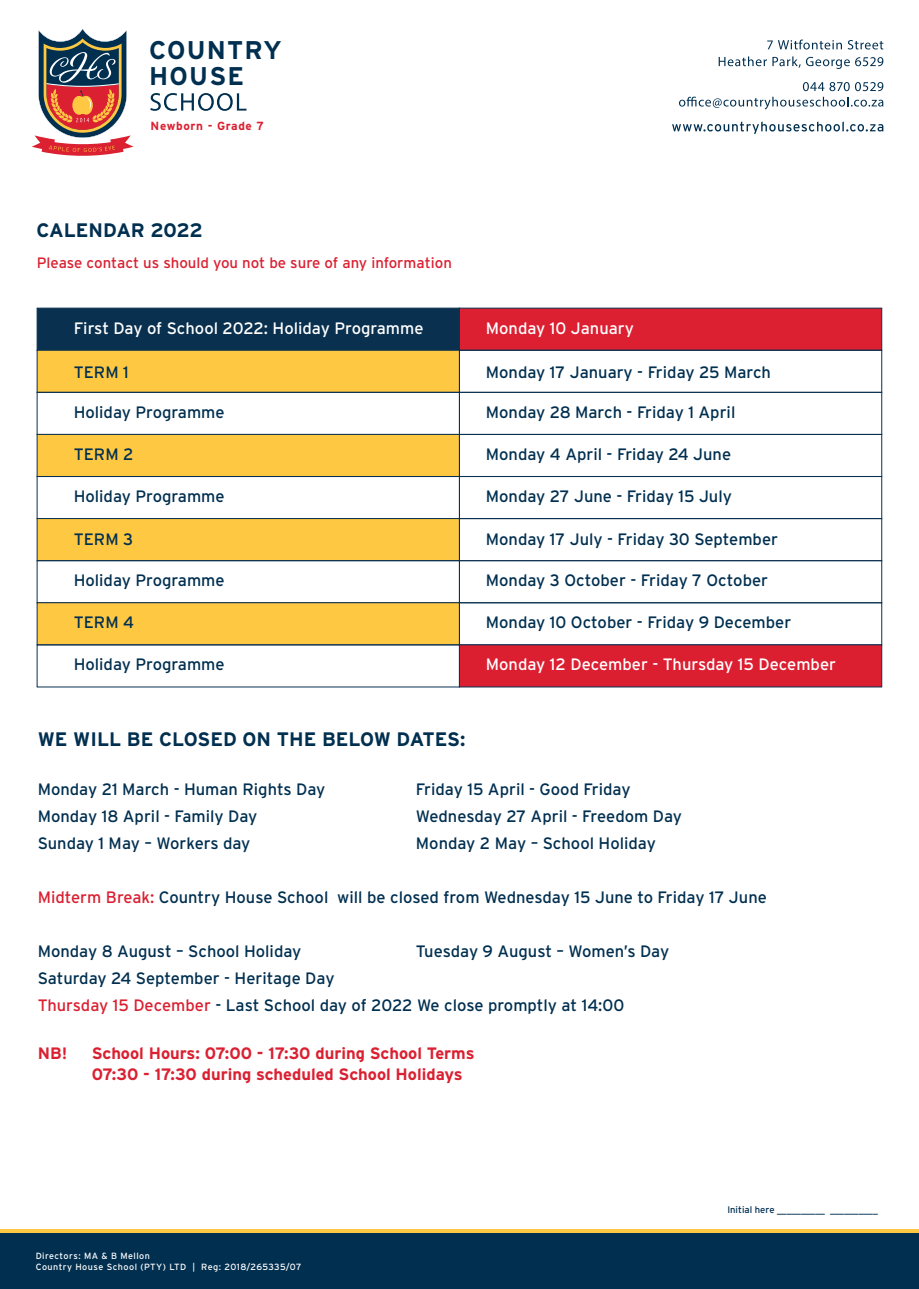
<style>
.page{position:relative;width:919px;height:1289px;background:#fff}
.page>*{position:absolute;margin:0;border:0;box-sizing:border-box;transform-origin:0 0}
.t1{font:700 25.65px/26px "Interstate";letter-spacing:.05em;color:#002f50}
.t2{font:700 19.5px "Interstate";color:#002f50}
.t3{font:16.5px/27px "Interstate";color:#002f50}
.t4{font:16.5px "Interstate";color:#fff}
.t5{font:700 16.5px/21px "Interstate";color:#da2031}
.t6{font:15px "Interstate";color:#da2031}
.t7{font:700 11.85px "Interstate";letter-spacing:.05em;color:#da2031}
.t8{font:9.6px "Interstate";color:#002f50}
.t9{font:9px/10.8px "Interstate";letter-spacing:.05em;color:#fff}
.s1{color:#da2031}
</style>
<div class="page">
<svg style="left:767px;top:40px;width:74px;height:9px"></svg>
<svg style="left:847px;top:40px;width:36px;height:9px"></svg>
<svg style="left:718px;top:56px;width:48px;height:10px"></svg>
<svg style="left:772px;top:56px;width:77px;height:13px"></svg>
<svg style="left:855px;top:57px;width:28px;height:9px"></svg>
<svg style="left:802px;top:82px;width:81px;height:9px"></svg>
<svg style="left:679px;top:97px;width:204px;height:12px"></svg>
<svg style="left:672px;top:121px;width:211px;height:13px"></svg>
<div style="left:37px;top:308px;width:423px;height:42px;background:#09304f;border:1px solid #0a304f"></div>
<div style="left:37px;top:350px;width:423px;height:43px;background:#fec843;border:1px solid #0a304f"></div>
<div style="left:37px;top:392px;width:423px;height:43px;border:1px solid #0a304f"></div>
<div style="left:37px;top:434px;width:423px;height:43px;background:#fec843;border:1px solid #0a304f"></div>
<div style="left:37px;top:476px;width:423px;height:43px;border:1px solid #0a304f"></div>
<div style="left:37px;top:518px;width:423px;height:43px;background:#fec843;border:1px solid #0a304f"></div>
<div style="left:37px;top:560px;width:423px;height:43px;border:1px solid #0a304f"></div>
<div style="left:37px;top:602px;width:423px;height:43px;background:#fec843;border:1px solid #0a304f"></div>
<div style="left:37px;top:644px;width:423px;height:43px;border:1px solid #0a304f"></div>
<div style="left:459px;top:308px;width:423px;height:42px;background:#dc1f31"></div>
<div style="left:459px;top:350px;width:423px;height:43px;border:1px solid #0a304f"></div>
<div style="left:459px;top:392px;width:423px;height:43px;border:1px solid #0a304f"></div>
<div style="left:459px;top:434px;width:423px;height:43px;border:1px solid #0a304f"></div>
<div style="left:459px;top:476px;width:423px;height:43px;border:1px solid #0a304f"></div>
<div style="left:459px;top:518px;width:423px;height:43px;border:1px solid #0a304f"></div>
<div style="left:459px;top:560px;width:423px;height:43px;border:1px solid #0a304f"></div>
<div style="left:459px;top:602px;width:423px;height:43px;border:1px solid #0a304f"></div>
<div style="left:459px;top:644px;width:423px;height:43px;background:#dc1e31;border:1px solid #0a304f"></div>
<div style="left:0;top:1229px;width:918px;height:55px;background:#fec843"></div>
<div style="left:0;top:1233px;width:918px;height:55px;background:#002f50"></div>
<svg style="left:150px;top:93px;width:96px;height:18px"></svg>
<svg style="left:32px;top:29px;width:101px;height:127px"></svg>
<h1 class="t1" style="left:149px;top:36px;width:134px">COUNTRY<br>HOUSE</h1>
<p class="t7" style="left:151px;top:119px;width:115px">Newborn - Grade 7</p>
<p class="t2" style="left:36px;top:219px;width:168px">CALENDAR 2022</p>
<p class="t6" style="left:37px;top:254px;width:416px">Please contact us should you not be sure of any information</p>
<p class="t4" style="left:74px;top:319px;width:351px">First Day of School 2022: Holiday Programme</p>
<p class="t4" style="left:486px;top:319px;width:150px">Monday 10 January</p>
<p class="t3" style="left:74px;top:358px;width:57px">TERM 1</p>
<p class="t3" style="left:486px;top:358px;width:287px">Monday 17 January - Friday 25 March</p>
<p class="t3" style="left:74px;top:398px;width:152px">Holiday Programme</p>
<p class="t3" style="left:486px;top:398px;width:251px">Monday 28 March - Friday 1 April</p>
<p class="t3" style="left:74px;top:440px;width:61px">TERM 2</p>
<p class="t3" style="left:486px;top:440px;width:247px">Monday 4 April - Friday 24 June</p>
<p class="t3" style="left:74px;top:482px;width:152px">Holiday Programme</p>
<p class="t3" style="left:486px;top:482px;width:247px">Monday 27 June - Friday 15 July</p>
<p class="t3" style="left:74px;top:525px;width:61px">TERM 3</p>
<p class="t3" style="left:486px;top:525px;width:294px">Monday 17 July - Friday 30 September</p>
<p class="t3" style="left:74px;top:567px;width:152px">Holiday Programme</p>
<p class="t3" style="left:486px;top:567px;width:284px">Monday 3 October - Friday 7 October</p>
<p class="t3" style="left:74px;top:609px;width:62px">TERM 4</p>
<p class="t3" style="left:486px;top:609px;width:307px">Monday 10 October - Friday 9 December</p>
<p class="t3" style="left:74px;top:651px;width:152px">Holiday Programme</p>
<p class="t4" style="left:486px;top:655px;width:351px">Monday 12 December - Thursday 15 December</p>
<p class="t2" style="left:38px;top:727px;width:429px">WE WILL BE CLOSED ON THE BELOW DATES:</p>
<p class="t3" style="left:38px;top:775px;width:289px">Monday 21 March - Human Rights Day</p>
<p class="t3" style="left:416px;top:775px;width:216px">Friday 15 April - Good Friday</p>
<p class="t3" style="left:38px;top:802px;width:221px">Monday 18 April - Family Day</p>
<p class="t3" style="left:416px;top:802px;width:268px">Wednesday 27 April - Freedom Day</p>
<p class="t3" style="left:38px;top:829px;width:214px">Sunday 1 May – Workers day</p>
<p class="t3" style="left:416px;top:829px;width:241px">Monday 2 May – School Holiday</p>
<p class="t3" style="left:38px;top:883px;width:730px"><span class="s1">Midterm Break:</span> Country House School will be closed from Wednesday 15 June to Friday 17 June</p>
<p class="t3" style="left:38px;top:937px;width:265px">Monday 8 August – School Holiday</p>
<p class="t3" style="left:416px;top:937px;width:255px">Tuesday 9 August – Women’s Day</p>
<p class="t3" style="left:38px;top:964px;width:588px">Saturday 24 September - Heritage Day<br><span class="s1">Thursday 15 December</span> - Last School day of 2022 We close promptly at 14:00</p>
<p class="t5" style="left:38px;top:1042px;width:31px">NB!</p>
<p class="t5" style="left:92px;top:1042px;width:384px">School Hours: 07:00 - 17:30 during School Terms<br>07:30 - 17:30 during scheduled School Holidays</p>
<p class="t9" style="left:36px;top:1250px;width:267px">Directors: MA &amp; B Mellon<br>Country House School (PTY) LTD | Reg: 2018/265335/07</p>
<p class="t8" style="left:727px;top:1204px;width:152px">Initial here __________ __________</p>
</div>
